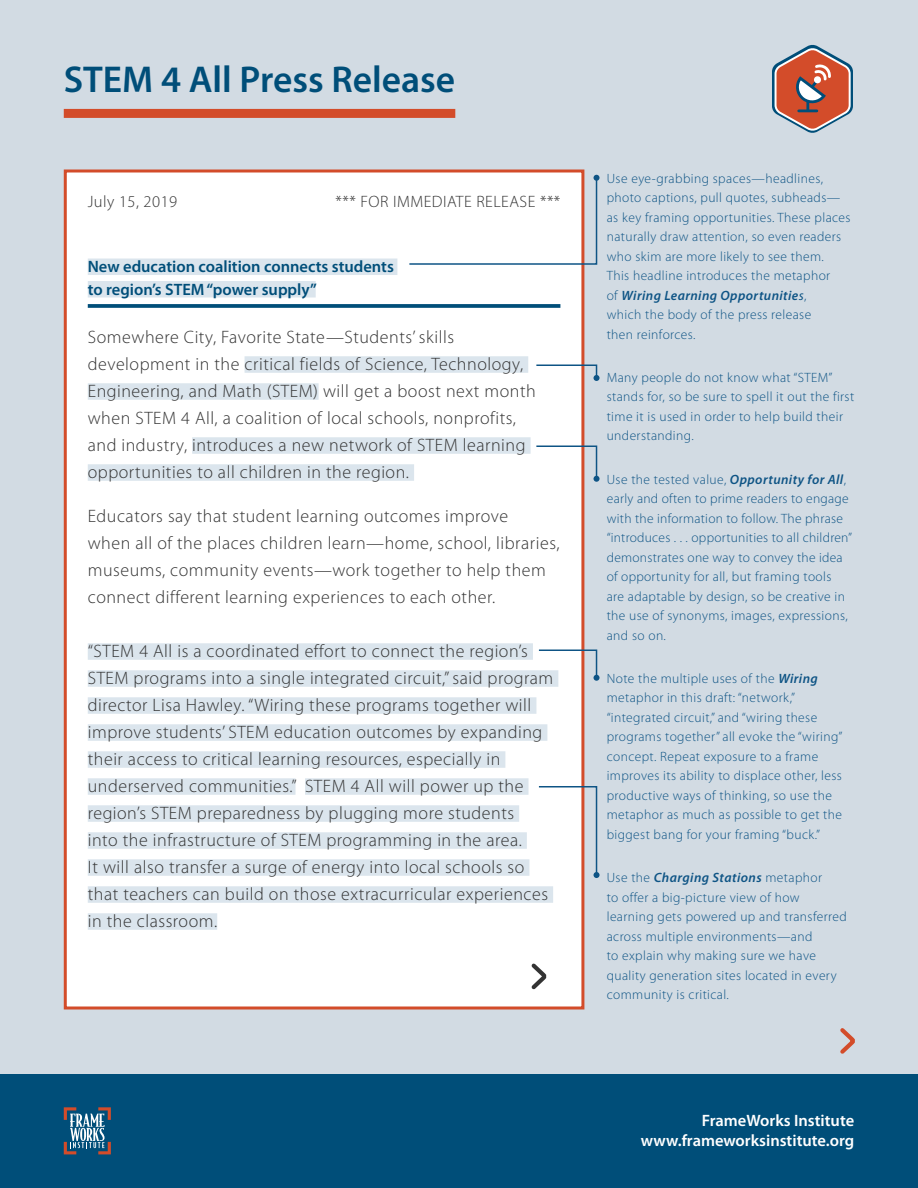
<style>
.page{position:relative;width:918px;height:1188px;background:#d2dbe3}
.page>*{position:absolute;margin:0;border:0;box-sizing:border-box;transform-origin:0 0}
.t1{font:600 37.5px "Myriad Pro";color:#004e79}
.t2{font:300 18px/27px "Myriad Pro";letter-spacing:.03em;color:#333}
.t3{font:600 16.5px/22.5px "Myriad Pro";color:#004e79}
.t4{font:600 16.5px/19.8px "Myriad Pro";color:#fff;text-align:right}
.t5{font:300 16.5px "Myriad Pro";letter-spacing:.03em;color:#333}
.t6{font:300 13.5px/19.5px "Myriad Pro";letter-spacing:.03em;color:#0e5485}
.s1{font-weight:600;font-style:italic}
.s2{font-weight:400;font-style:italic}
</style>
<div class="page">
<div style="left:0;top:1074px;width:918px;height:114px;background:#004e79"></div>
<svg style="left:64px;top:1107px;width:47px;height:47px"></svg>
<svg style="left:840px;top:1028px;width:15px;height:26px"></svg>
<div style="left:64px;top:109px;width:391px;height:9px;background:#d34c2a"></div>
<div style="left:65px;top:171px;width:518px;height:837px;background:#fff"></div>
<div style="left:88px;top:259px;width:309px;height:16px;background:#dbe5ed"></div>
<svg style="left:88px;top:304px;width:472px;height:4px;background:#0f5881"></svg>
<div style="left:88px;top:281px;width:228px;height:17px;background:#dbe5ed"></div>
<div style="left:245px;top:356px;width:283px;height:17px;background:#dbe5ed"></div>
<div style="left:88px;top:383px;width:231px;height:17px;background:#dbe5ed"></div>
<div style="left:192px;top:437px;width:339px;height:17px;background:#dbe5ed"></div>
<div style="left:88px;top:464px;width:326px;height:17px;background:#dbe5ed"></div>
<div style="left:88px;top:643px;width:445px;height:17px;background:#dbe5ed"></div>
<div style="left:88px;top:670px;width:470px;height:17px;background:#dbe5ed"></div>
<div style="left:88px;top:697px;width:448px;height:17px;background:#dbe5ed"></div>
<div style="left:88px;top:724px;width:459px;height:17px;background:#dbe5ed"></div>
<div style="left:88px;top:751px;width:417px;height:17px;background:#dbe5ed"></div>
<div style="left:88px;top:778px;width:208px;height:17px;background:#dbe5ed"></div>
<div style="left:305px;top:778px;width:224px;height:17px;background:#dbe5ed"></div>
<div style="left:88px;top:805px;width:431px;height:17px;background:#dbe5ed"></div>
<div style="left:88px;top:832px;width:439px;height:17px;background:#dbe5ed"></div>
<div style="left:88px;top:859px;width:441px;height:17px;background:#dbe5ed"></div>
<div style="left:88px;top:886px;width:465px;height:17px;background:#dbe5ed"></div>
<div style="left:88px;top:913px;width:129px;height:17px;background:#dbe5ed"></div>
<div style="left:64px;top:170px;width:520px;height:840px;border:3px solid #d34c2a"></div>
<svg style="left:772px;top:45px;width:81px;height:88px"></svg>
<svg style="left:409px;top:175px;width:191px;height:91px"></svg>
<svg style="left:536px;top:445px;width:64px;height:37px"></svg>
<svg style="left:536px;top:364px;width:64px;height:17px"></svg>
<svg style="left:538px;top:649px;width:62px;height:32px"></svg>
<svg style="left:538px;top:785px;width:62px;height:93px"></svg>
<svg style="left:531px;top:963px;width:16px;height:27px"></svg>
<h1 class="t1" style="left:64px;top:55px;width:393px">STEM 4 All Press Release</h1>
<p class="t5" style="left:88px;top:192px;width:91px">July 15, 2019</p>
<p class="t5" style="left:335px;top:192px;width:226px">*** FOR IMMEDIATE RELEASE ***</p>
<p class="t3" style="left:88px;top:255px;width:308px">New education coalition connects students to region’s STEM “power supply”</p>
<p class="t2" style="left:88px;top:324px;width:450px">Somewhere City, Favorite State—Students’ skills development in the critical fields of Science, Technology, Engineering, and Math (STEM) will get a boost next month when STEM 4 All, a coalition of local schools, nonprofits, and industry, introduces a new network of STEM learning opportunities to all children in the region.</p>
<h2 class="t2" style="left:88px;top:503px;width:473px">Educators say that student learning outcomes improve<br>when all of the places children learn—home, school, libraries, museums, community events—work together to help them connect different learning experiences to each other.</h2>
<p class="t2" style="left:88px;top:638px;width:467px">“STEM 4 All is a coordinated effort to connect the region’s STEM programs into a single integrated circuit,” said program director Lisa Hawley. “Wiring these programs together will improve students’ STEM education outcomes by expanding their access to critical learning resources, especially in underserved communities.” STEM 4 All will power up the region’s STEM preparedness by plugging more students<br>into the infrastructure of STEM programming in the area.<br>It will also transfer a surge of energy into local schools so that teachers can build on those extracurricular experiences in the classroom.</p>
<p class="t6" style="left:607px;top:169px;width:245px">Use eye-grabbing spaces—headlines, photo captions, pull quotes, subheads— as key framing opportunities. These places naturally draw attention, so even readers who skim are more likely to see them.<br>This headline introduces the metaphor<br>of <span class="s1">Wiring Learning Opportunitie</span><span class="s2">s</span>,<br>which the body of the press release<br>then reinforces.</p>
<p class="t6" style="left:607px;top:368px;width:249px">Many people do not know what “STEM” stands for, so be sure to spell it out the first time it is used in order to help build their understanding.</p>
<p class="t6" style="left:607px;top:470px;width:247px">Use the tested value, <span class="s1">Opportunity for All</span>, early and often to prime readers to engage with the information to follow. The phrase “introduces . . . opportunities to all children” demonstrates one way to convey the idea of opportunity for all, but framing tools<br>are adaptable by design, so be creative in the use of synonyms, images, expressions, and so on.</p>
<p class="t6" style="left:607px;top:669px;width:237px">Note the multiple uses of the <span class="s1">Wiring </span>metaphor in this draft: “network,” “integrated circuit,” and “wiring these programs together” all evoke the “wiring” concept. Repeat exposure to a frame improves its ability to displace other, less productive ways of thinking, so use the metaphor as much as possible to get the biggest bang for your framing “buck.”</p>
<p class="t6" style="left:607px;top:868px;width:241px">Use the <span class="s1">Charging Stations</span> metaphor<br>to offer a big-picture view of how learning gets powered up and transferred across multiple environments—and<br>to explain why making sure we have quality generation sites located in every community is critical.</p>
<p class="t4" style="left:641px;top:1110px;width:215px">FrameWorks Institute www.frameworksinstitute.org</p>
</div>
